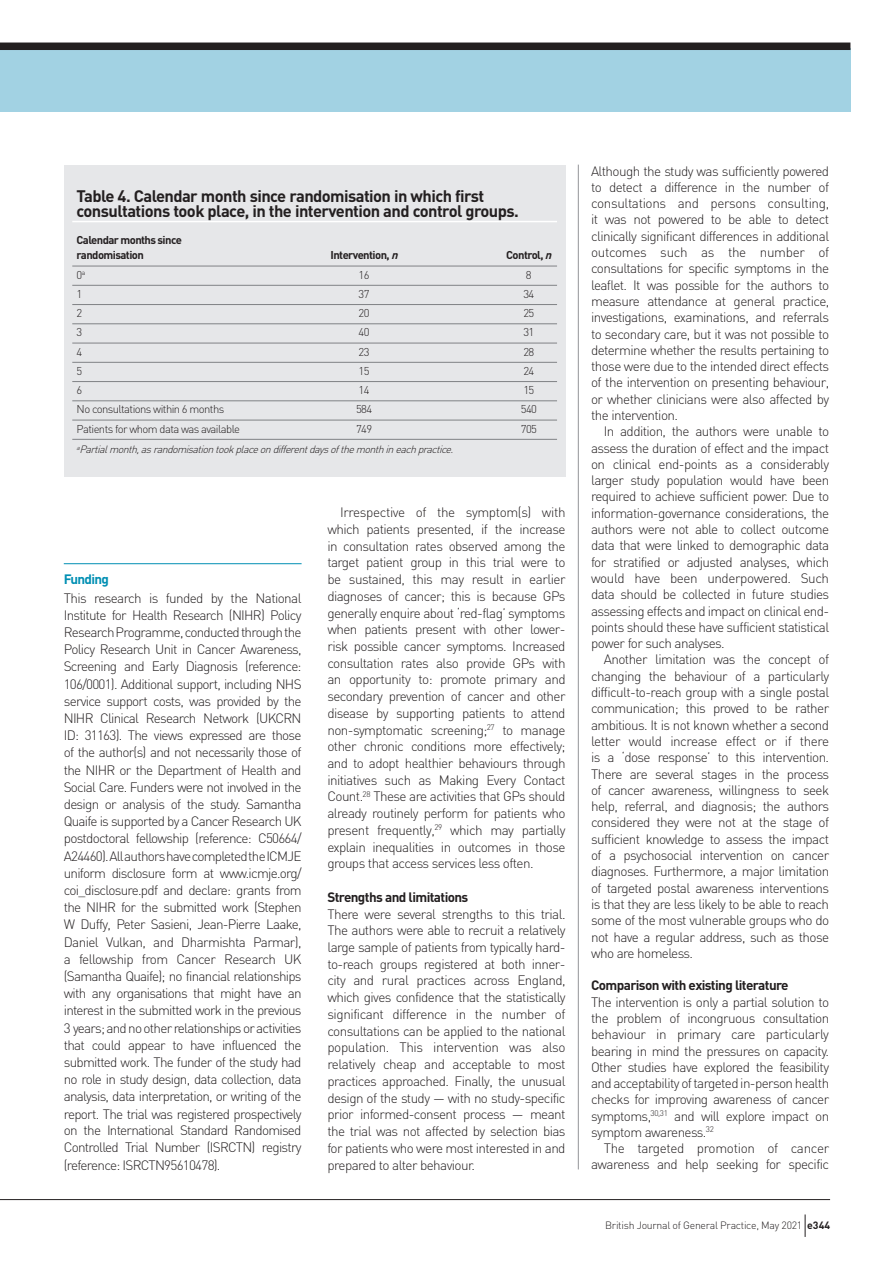
<style>
.page{position:relative;width:893px;height:1263px;background:#fff}
.page>*{position:absolute;margin:0;border:0;box-sizing:border-box;transform-origin:0 0}
.t1{font:700 16.5px/15px "DIN";letter-spacing:-.035em;color:#231f20}
.t2{font:300 13.5px/16.4px "DIN";letter-spacing:-.045em;color:#231f20;text-align:justify}
.t3{font:700 13.5px "DIN";letter-spacing:-.045em;color:#231f20}
.t4{font:700 13.5px "DIN";letter-spacing:-.055em;color:#008fb3}
.t5{font:300 11.25px "DIN";letter-spacing:-.05em;color:#231f20}
.t6{font:700 11.25px/15px "DIN";letter-spacing:-.05em;color:#231f20}
.t7{font:italic 300 10.5px "DIN";color:#231f20}
.t8{font:300 10.5px "DIN";letter-spacing:-.025em;color:#231f20}
.s1{font-style:italic}
.s2{font-weight:700}
</style>
<div class="page">
<div style="left:0;top:48px;width:850px;height:64px;background:#a2d2e3"></div>
<div style="left:0;top:43px;width:850px;height:7px;background:#231f20"></div>
<hr style="left:578px;top:165px;width:1px;height:1004px;background:#939598">
<div style="left:64px;top:165px;width:502px;height:311px;background:#e6e7e9"></div>
<hr style="left:72px;top:221px;width:485px;height:1px;background:#fff">
<hr style="left:72px;top:266px;width:485px;height:1px;background:#808285">
<hr style="left:72px;top:285px;width:485px;height:1px;background:#808285">
<hr style="left:72px;top:304px;width:485px;height:1px;background:#808285">
<hr style="left:72px;top:323px;width:485px;height:1px;background:#808285">
<hr style="left:72px;top:343px;width:485px;height:1px;background:#808285">
<hr style="left:72px;top:362px;width:485px;height:1px;background:#808285">
<hr style="left:72px;top:381px;width:485px;height:1px;background:#808285">
<hr style="left:72px;top:400px;width:485px;height:1px;background:#808285">
<hr style="left:72px;top:420px;width:485px;height:1px;background:#808285">
<hr style="left:72px;top:439px;width:485px;height:1px;background:#808285">
<hr style="left:64px;top:563px;width:238px;height:1px;background:#008fb3">
<hr style="left:0;top:1199px;width:830px;height:1px;background:#231f20">
<svg style="left:805px;top:1214px;width:1px;height:23px"></svg>
<p class="t1" style="left:77px;top:187px;width:444px">Table 4. Calendar month since randomisation in which first consultations took place, in the intervention and control groups.</p>
<p class="t6" style="left:77px;top:232px;width:107px">Calendar months since randomisation</p>
<p class="t6" style="left:331px;top:247px;width:72px">Intervention, <span class="s1">n</span></p>
<p class="t6" style="left:506px;top:247px;width:50px">Control, <span class="s1">n</span></p>
<p class="t5" style="left:77px;top:268px;width:10px">0<sup>a</sup></p>
<p class="t5" style="left:359px;top:268px;width:13px">16</p>
<p class="t5" style="left:526px;top:268px;width:7px">8</p>
<p class="t5" style="left:77px;top:287px;width:7px">1</p>
<p class="t5" style="left:359px;top:287px;width:13px">37</p>
<p class="t5" style="left:523px;top:287px;width:13px">34</p>
<p class="t5" style="left:77px;top:306px;width:7px">2</p>
<p class="t5" style="left:359px;top:306px;width:13px">20</p>
<p class="t5" style="left:523px;top:306px;width:13px">25</p>
<p class="t5" style="left:77px;top:325px;width:7px">3</p>
<p class="t5" style="left:359px;top:325px;width:13px">40</p>
<p class="t5" style="left:523px;top:325px;width:13px">31</p>
<p class="t5" style="left:77px;top:345px;width:7px">4</p>
<p class="t5" style="left:359px;top:345px;width:13px">23</p>
<p class="t5" style="left:523px;top:345px;width:13px">28</p>
<p class="t5" style="left:77px;top:364px;width:7px">5</p>
<p class="t5" style="left:359px;top:364px;width:13px">15</p>
<p class="t5" style="left:523px;top:364px;width:13px">24</p>
<p class="t5" style="left:77px;top:383px;width:7px">6</p>
<p class="t5" style="left:359px;top:383px;width:13px">14</p>
<p class="t5" style="left:523px;top:383px;width:13px">15</p>
<p class="t5" style="left:77px;top:402px;width:149px">No consultations within 6 months</p>
<p class="t5" style="left:356px;top:402px;width:18px">584</p>
<p class="t5" style="left:521px;top:402px;width:18px">540</p>
<p class="t5" style="left:77px;top:422px;width:165px">Patients for whom data was available</p>
<p class="t5" style="left:356px;top:422px;width:18px">749</p>
<p class="t5" style="left:521px;top:422px;width:18px">705</p>
<p class="t7" style="left:77px;top:443px;width:382px"><sup>a</sup>Partialmonth,asrandomisationtookplaceondifferentdaysofthemonthineachpractice.</p>
<p class="t4" style="left:64px;top:570px;width:47px">Funding</p>
<p class="t2" style="left:64px;top:589px;width:239px;line-height:17.2px">This research is funded by the National Institute for Health Research (NIHR) Policy Research Programme, conducted through the Policy Research Unit in Cancer Awareness, Screening and Early Diagnosis (reference:<br>106/0001). Additional support, including NHS service support costs, was provided by the NIHR Clinical Research Network (UKCRN ID: 31163). The views expressed are those of the author(s) and not necessarily those of the NIHR or the Department of Health and Social Care. Funders were not involved in the design or analysis of the study. Samantha Quaife is supported by a Cancer Research UK postdoctoral fellowship (reference: C50664/ A24460). All authors have completed the ICMJE uniform disclosure form at www.icmje.org/ coi_disclosure.pdf and declare: grants from the NIHR for the submitted work (Stephen W Duffy, Peter Sasieni, Jean-Pierre Laake, Daniel Vulkan, and Dharmishta Parmar), a fellowship from Cancer Research UK (Samantha Quaife); no financial relationships with any organisations that might have an interest in the submitted work in the previous 3 years; and no other relationships or activities that could appear to have influenced the submitted work. The funder of the study had no role in study design, data collection, data analysis, data interpretation, or writing of the report. The trial was registered prospectively on the International Standard Randomised Controlled Trial Number (ISRCTN) registry (reference: ISRCTN95610478).</p>
<p class="t2" style="left:327px;top:504px;width:240px;text-indent:13px">Irrespective of the symptom(s) with which patients presented, if the increase in consultation rates observed among the target patient group in this trial were to be sustained, this may result in earlier diagnoses of cancer; this is because GPs generally enquire about ‘red-flag’ symptoms when patients present with other lower&shy;risk possible cancer symptoms. Increased consultation rates also provide GPs with an opportunity to: promote primary and secondary prevention of cancer and other disease by supporting patients to attend non-symptomatic screening;<sup>27</sup> to manage other chronic conditions more effectively; and to adopt healthier behaviours through initiatives such as Making Every Contact Count.<sup>28</sup> These are activities that GPs should already routinely perform for patients who present frequently,<sup>29</sup> which may partially explain inequalities in outcomes in those groups that access services less often.</p>
<p class="t3" style="left:327px;top:888px;width:142px">Strengths and limitations</p>
<p class="t2" style="left:327px;top:905px;width:240px;line-height:16.8px">There were several strengths to this trial.<br>The authors were able to recruit a relatively large sample of patients from typically hard&shy;to-reach groups registered at both inner&shy;city and rural practices across England, which gives confidence that the statistically significant difference in the number of consultations can be applied to the national population. This intervention was also relatively cheap and acceptable to most practices approached. Finally, the unusual design of the study — with no study-specific prior informed-consent process — meant the trial was not affected by selection bias for patients who were most interested in and prepared to alter behaviour.</p>
<p class="t2" style="left:591px;top:162px;width:240px">Although the study was sufficiently powered to detect a difference in the number of consultations and persons consulting, it was not powered to be able to detect clinically significant differences in additional outcomes such as the number of consultations for specific symptoms in the leaflet. It was possible for the authors to measure attendance at general practice, investigations, examinations, and referrals to secondary care, but it was not possible to determine whether the results pertaining to those were due to the intended direct effects of the intervention on presenting behaviour, or whether clinicians were also affected by the intervention.</p>
<p class="t2" style="left:591px;top:423px;width:240px;text-indent:13px">In addition, the authors were unable to assess the duration of effect and the impact on clinical end-points as a considerably larger study population would have been required to achieve sufficient power. Due to information-governance considerations, the authors were not able to collect outcome data that were linked to demographic data for stratified or adjusted analyses, which would have been underpowered. Such data should be collected in future studies assessing effects and impact on clinical end&shy;points should these have sufficient statistical power for such analyses.</p>
<p class="t2" style="left:591px;top:651px;width:240px;text-indent:13px">Another limitation was the concept of changing the behaviour of a particularly difficult-to-reach group with a single postal communication; this proved to be rather ambitious. It is not known whether a second letter would increase effect or if there is a ‘dose response’ to this intervention.<br>There are several stages in the process of cancer awareness, willingness to seek help, referral, and diagnosis; the authors considered they were not at the stage of sufficient knowledge to assess the impact of a psychosocial intervention on cancer diagnoses. Furthermore, a major limitation of targeted postal awareness interventions is that they are less likely to be able to reach some of the most vulnerable groups who do not have a regular address, such as those who are homeless.</p>
<p class="t3" style="left:591px;top:977px;width:199px">Comparison with existing literature</p>
<p class="t2" style="left:591px;top:993px;width:240px">The intervention is only a partial solution to the problem of incongruous consultation behaviour in primary care particularly bearing in mind the pressures on capacity.<br>Other studies have explored the feasibility and acceptability of targeted in-person health checks for improving awareness of cancer symptoms,<sup>30,31</sup> and will explore impact on symptom awareness.<sup>32</sup></p>
<p class="t2" style="left:591px;top:1140px;width:240px;text-align:right">The targeted promotion of cancer awareness and help seeking for specific</p>
<p class="t8" style="left:605px;top:1219px;width:226px">British Journal of General Practice, May 2021 <span class="s2">e344</span></p>
</div>
